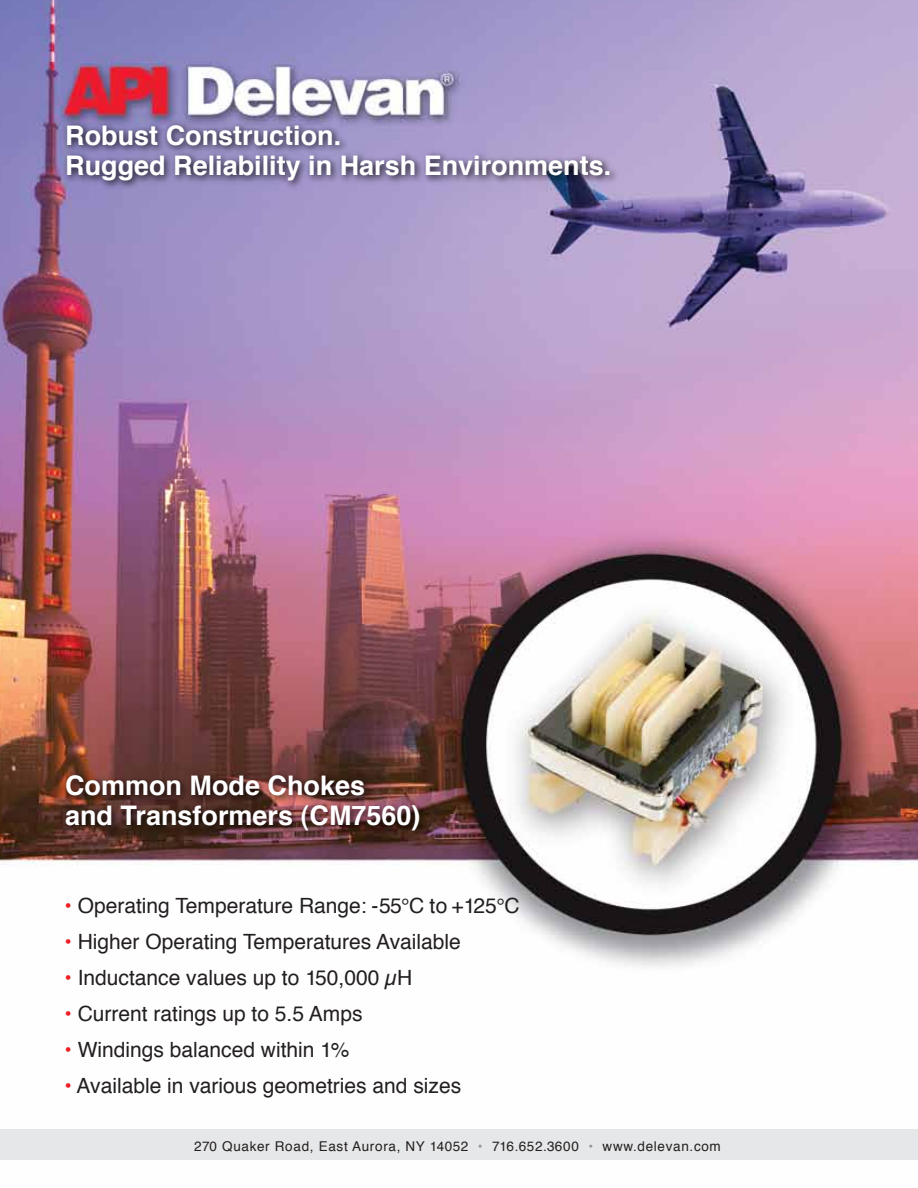
<style>
.page{position:relative;width:918px;height:1188px;background:#fff}
.page>*{position:absolute;margin:0;border:0;box-sizing:border-box;transform-origin:0 0}
.t1{font:700 27px/30px "Helvetica";color:#fff}
.t2{font:21px "Helvetica";color:#231f20}
.t3{font:13.5px "Helvetica";letter-spacing:.05em;color:#231f20}
.s1{color:#ed1d24}
.s2{color:#939598}
</style>
<div class="page">
<img style="left:0;top:0;width:918px;height:967px">
<div style="left:0;top:1129px;width:918px;height:31px;background:#e6e7e8"></div>
<img style="left:57px;top:764px;width:376px;height:86px">
<img style="left:58px;top:114px;width:565px;height:86px">
<p class="t1" style="left:65px;top:121px;width:548px">Robust Construction.<br>Rugged Reliability in Harsh Environments.</p>
<p class="t1" style="left:65px;top:771px;width:357px">Common Mode Chokes<br>and Transformers (CM7560)</p>
<p class="t2" style="left:65px;top:889px;width:457px"><span class="s1">•</span> Operating Temperature Range: -55°C to +125°C</p>
<p class="t2" style="left:65px;top:925px;width:398px"><span class="s1">•</span> Higher Operating Temperatures Available</p>
<p class="t2" style="left:65px;top:961px;width:349px"><span class="s1">•</span> Inductance values up to 150,000 µH</p>
<p class="t2" style="left:65px;top:997px;width:300px"><span class="s1">•</span> Current ratings up to 5.5 Amps</p>
<p class="t2" style="left:65px;top:1033px;width:287px"><span class="s1">•</span> Windings balanced within 1%</p>
<p class="t2" style="left:65px;top:1069px;width:398px"><span class="s1">•</span> Available in various geometries and sizes</p>
<p class="t3" style="left:194px;top:1136px;width:528px">270 Quaker Road, East Aurora, NY 14052 <span class="s2">•</span> 716.652.3600 <span class="s2">•</span> www.delevan.com</p>
</div>
